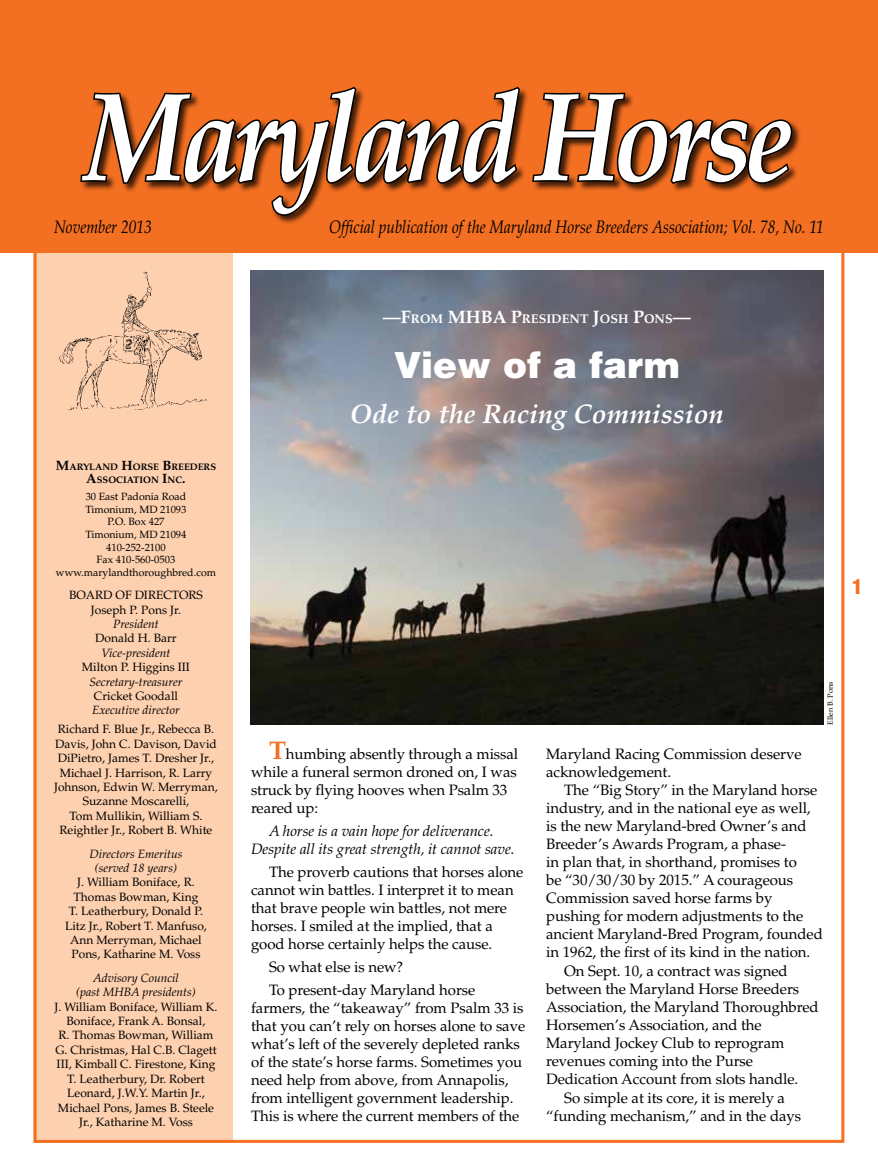
<style>
.page{position:relative;width:878px;height:1175px;background:#fff}
.page>*{position:absolute;margin:0;border:0;box-sizing:border-box;transform-origin:0 0}
.t1{font:italic 700 126px "Palatino LT Std";letter-spacing:-.05em;color:#fff;scale:.85 1}
.t2{font:900 36px "Helvetica";color:#fff}
.t3{font:italic 700 27px "Palatino LT Std";color:#fff}
.t4{font:800 condensed 21px "Helvetica Neue";color:#f36f21}
.t5{font:italic 18px "Palatino LT Std";color:#000;scale:.85 1}
.t6{font:15px/18px "Palatino LT Std";letter-spacing:-.005em;color:#000}
.t7{font:15px/18px "Palatino LT Std";letter-spacing:.05em;color:#000}
.t8{font:italic 15px/18px "Palatino LT Std";letter-spacing:-.005em;color:#000;text-align:center}
.t9{font:700 12.6px "Palatino LT Std";color:#fff}
.t10{font:12px/14.4px "Palatino LT Std";color:#000;text-align:center}
.t11{font:italic 12px/14.4px "Palatino LT Std";color:#000;text-align:center}
.t12{font:10.5px/12.6px "Palatino LT Std";color:#000;text-align:center}
.t13{font:700 9.45px/13.5px "Palatino LT Std";color:#000;text-align:center}
.t14{font:7.5px "Palatino LT Std";color:#000}
.s1{font-size:13.5px}
.s2{font-size:18px}
.s3{font-weight:700;font-size:25.5px;color:#f36f21}
</style>
<div class="page">
<div style="left:34px;top:233px;width:199px;height:909px;background:#fdd0af"></div>
<div style="left:0;top:0;width:878px;height:252px;background:#f36f21"></div>
<div style="left:80px;top:87px;width:721px;height:138px;background:#000;opacity:.75"></div>
<svg style="left:80px;top:86px;width:441px;height:131px"></svg>
<svg style="left:530px;top:91px;width:263px;height:95px"></svg>
<img style="left:58px;top:271px;width:149px;height:140px">
<img style="left:250px;top:270px;width:573px;height:454px">
<h1 class="t1" style="left:84px;top:63px;width:835px">Maryland Horse</h1>
<p class="t5" style="left:54px;top:216px;width:116px">November 2013</p>
<p class="t5" style="left:329px;top:216px;width:583px">Official publication of the Maryland Horse Breeders Association; Vol. 78, No. 11</p>
<p class="t13" style="left:56px;top:459px;width:162px"><span class="s1">M</span>ARYLAND <span class="s1">H</span>ORSE <span class="s1">B</span>REEDERS<br><span class="s1">A</span>SSOCIATION <span class="s1">I</span>NC<span class="s1">.</span></p>
<p class="t12" style="left:56px;top:490px;width:162px">30 East Padonia Road<br>Timonium, MD 21093<br>P.O. Box 427<br>Timonium, MD 21094<br>410-252-2100<br>Fax 410-560-0503 www.marylandthoroughbred.com</p>
<p class="t10" style="left:69px;top:588px;width:135px">BOARD OF DIRECTORS<br>Joseph P. Pons Jr.</p>
<p class="t11" style="left:113px;top:617px;width:47px">President</p>
<p class="t10" style="left:95px;top:631px;width:83px">Donald H. Barr</p>
<p class="t11" style="left:101px;top:645px;width:71px">Vice-president</p>
<p class="t10" style="left:82px;top:660px;width:109px">Milton P. Higgins III</p>
<p class="t11" style="left:89px;top:674px;width:94px">Secretary-treasurer</p>
<p class="t10" style="left:94px;top:689px;width:85px">Cricket Goodall</p>
<p class="t11" style="left:92px;top:703px;width:89px">Executive director</p>
<p class="t10" style="left:54px;top:722px;width:165px">Richard F. Blue Jr., Rebecca B.<br>Davis, John C. Davison, David<br>DiPietro, James T. Dresher Jr.,<br>Michael J. Harrison, R. Larry<br>Johnson, Edwin W. Merryman,<br>Suzanne Moscarelli,<br>Tom Mullikin, William S.<br>Reightler Jr., Robert B. White</p>
<p class="t11" style="left:89px;top:846px;width:95px">Directors Emeritus (served 18 years)</p>
<p class="t10" style="left:65px;top:875px;width:143px">J. William Boniface, R.<br>Thomas Bowman, King<br>T. Leatherbury, Donald P.<br>Litz Jr., Robert T. Manfuso,<br>Ann Merryman, Michael<br>Pons, Katharine M. Voss</p>
<p class="t11" style="left:76px;top:970px;width:121px">Advisory Council<br>(past MHBA presidents)</p>
<p class="t10" style="left:54px;top:999px;width:164px">J. William Boniface, William K.<br>Boniface, Frank A. Bonsal,<br>R. Thomas Bowman, William<br>G. Christmas, Hal C.B. Clagett<br>III, Kimball C. Firestone, King<br>T. Leatherbury, Dr. Robert<br>Leonard, J.W.Y. Martin Jr.,<br>Michael Pons, James B. Steele<br>Jr., Katharine M. Voss</p>
<p class="t9" style="left:383px;top:312px;width:309px"><span class="s2">—F</span>ROM <span class="s2">MHBA P</span>RESIDENT <span class="s2">J</span>OSH <span class="s2">P</span>ONS<span class="s2">—</span></p>
<h2 class="t2" style="left:394px;top:341px;width:287px">View of a farm</h2>
<h3 class="t3" style="left:350px;top:397px;width:375px">Ode to the Racing Commission</h3>
<h3 class="t4" style="left:851px;top:574px;width:12px">1</h3>
<p class="t6" style="left:251px;top:744px;width:269px;text-indent:18px"><span class="s3">T</span>humbing absently through a missal while a funeral sermon droned on, I was struck by flying hooves when Psalm 33 reared up:</p>
<p class="t8" style="left:251px;top:822px;width:265px">A horse is a vain hope for deliverance.<br>Despite all its great strength, it cannot save.</p>
<p class="t7" style="left:251px;top:863px;width:274px;text-indent:18px">The proverb cautions that horses alone cannot win battles. I interpret it to mean that brave people win battles, not mere horses. I smiled at the implied, that a good horse certainly helps the cause.</p>
<p class="t6" style="left:269px;top:955px;width:208px;line-height:23.1px">So what else is new?<br>To present-day Maryland horse</p>
<p class="t6" style="left:251px;top:999px;width:276px">farmers, the “takeaway” from Psalm 33 is that you can’t rely on horses alone to save what’s left of the severely depleted ranks of the state’s horse farms. Sometimes you need help from above, from Annapolis, from intelligent government leadership.<br>This is where the current members of the</p>
<p class="t14" style="left:825px;top:724px;width:45px;rotate:-90deg">Ellen B. Pons</p>
<p class="t6" style="left:546px;top:744px;width:257px">Maryland Racing Commission deserve acknowledgement.</p>
<p class="t6" style="left:564px;top:781px;width:255px">The “Big Story” in the Maryland horse</p>
<p class="t6" style="left:546px;top:799px;width:266px">industry, and in the national eye as well,</p>
<p class="t6" style="left:546px;top:817px;width:262px">is the new Maryland-bred Owner’s and</p>
<p class="t6" style="left:546px;top:835px;width:241px">Breeder’s Awards Program, a phase-</p>
<p class="t6" style="left:546px;top:853px;width:252px">in plan that, in shorthand, promises to</p>
<p class="t6" style="left:546px;top:871px;width:248px">be “30/30/30 by 2015.” A courageous</p>
<p class="t6" style="left:546px;top:889px;width:228px">Commission saved horse farms by</p>
<p class="t6" style="left:546px;top:907px;width:258px">pushing for modern adjustments to the</p>
<p class="t6" style="left:546px;top:925px;width:278px">ancient Maryland-Bred Program, founded</p>
<p class="t6" style="left:546px;top:943px;width:265px">in 1962, the first of its kind in the nation.</p>
<p class="t6" style="left:564px;top:962px;width:225px">On Sept. 10, a contract was signed</p>
<p class="t6" style="left:546px;top:980px;width:254px">between the Maryland Horse Breeders</p>
<p class="t6" style="left:546px;top:998px;width:274px">Association, the Maryland Thoroughbred</p>
<p class="t6" style="left:546px;top:1016px;width:217px">Horsemen’s Association, and the</p>
<p class="t6" style="left:546px;top:1034px;width:240px">Maryland Jockey Club to reprogram</p>
<p class="t6" style="left:546px;top:1052px;width:208px">revenues coming into the Purse</p>
<p class="t6" style="left:546px;top:1070px;width:253px">Dedication Account from slots handle.</p>
<p class="t6" style="left:564px;top:1089px;width:222px">So simple at its core, it is merely a</p>
<p class="t6" style="left:546px;top:1107px;width:256px">“funding mechanism,” and in the days</p>
</div>
